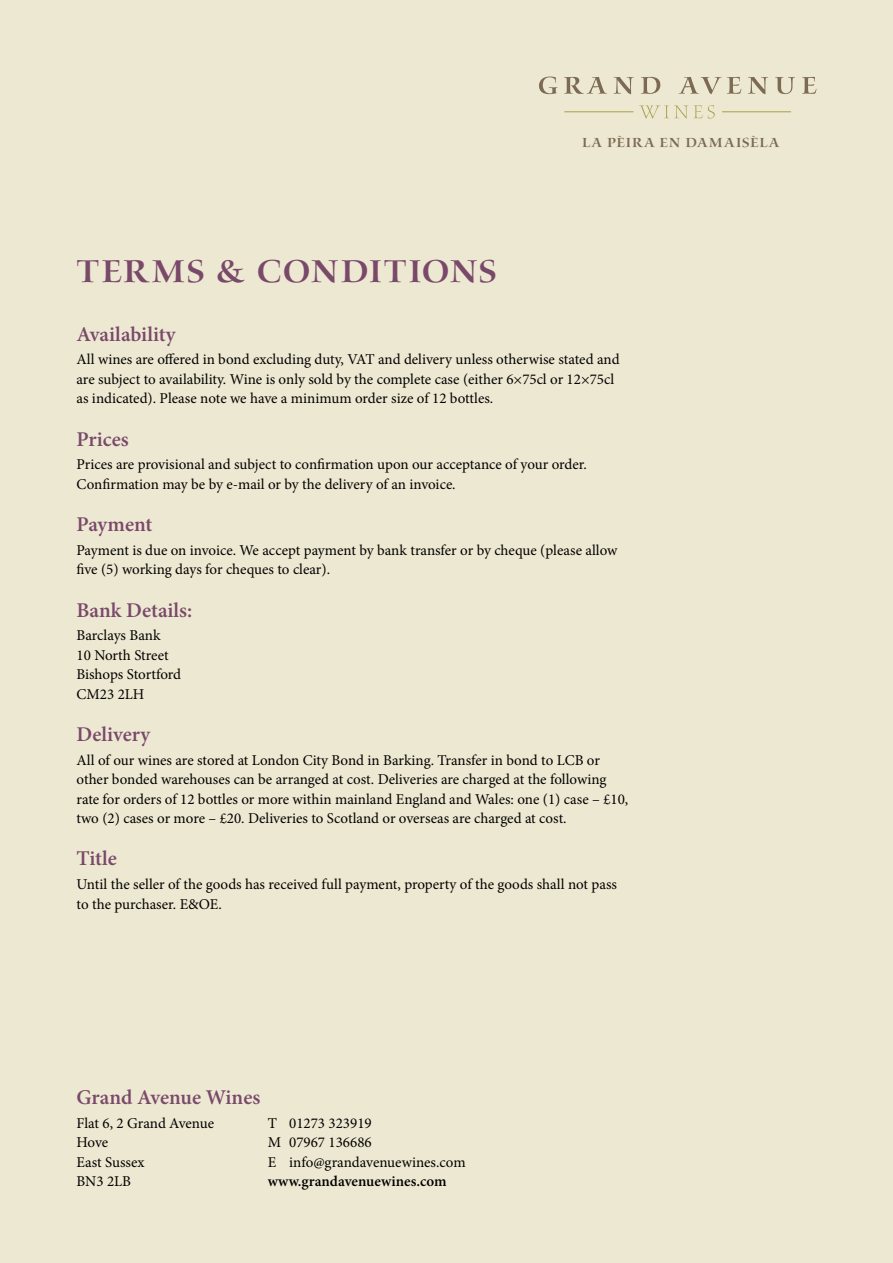
<style>
.page{position:relative;width:893px;height:1263px;background:#ede8d1}
.page>*{position:absolute;margin:0;border:0;box-sizing:border-box;transform-origin:0 0}
.t1{font:36px "Waters Titling MM 510 700";letter-spacing:.045em;color:#79496a}
.t2{font:600 21px "Minion Pro";color:#79496a}
.t3{font:15px/19.5px "Minion Pro";letter-spacing:-.005em;color:#000}
.t4{font:600 15px "Minion Pro";color:#000}
.t5{font:15px "Waters Titling MM 510 700";letter-spacing:.06em;color:#7c6a55}
</style>
<div class="page">
<svg style="left:539px;top:77px;width:18px;height:17px"></svg>
<svg style="left:564px;top:77px;width:43px;height:17px"></svg>
<svg style="left:613px;top:77px;width:21px;height:17px"></svg>
<svg style="left:641px;top:77px;width:19px;height:17px"></svg>
<svg style="left:679px;top:77px;width:62px;height:17px"></svg>
<svg style="left:748px;top:77px;width:20px;height:17px"></svg>
<svg style="left:775px;top:77px;width:20px;height:17px"></svg>
<svg style="left:802px;top:77px;width:14px;height:17px"></svg>
<svg style="left:639px;top:105px;width:76px;height:14px"></svg>
<hr style="left:564px;top:112px;width:69px;height:1px;background:#aa9f4e">
<hr style="left:722px;top:112px;width:69px;height:1px;background:#aa9f4e">
<h1 class="t1" style="left:77px;top:255px;width:421px">TERMS &amp; CONDITIONS</h1>
<p class="t5" style="left:582px;top:136px;width:199px">LA PÈIRA EN DAMAISÈLA</p>
<h2 class="t2" style="left:77px;top:319px;width:100px">Availability</h2>
<p class="t3" style="left:77px;top:350px;width:545px">All wines are offered in bond excluding duty, VAT and delivery unless otherwise stated and are subject to availability. Wine is only sold by the complete case (either 6×75cl or 12×75cl as indicated). Please note we have a minimum order size of 12 bottles.</p>
<h2 class="t2" style="left:77px;top:424px;width:54px">Prices</h2>
<p class="t3" style="left:77px;top:455px;width:512px">Prices are provisional and subject to confirmation upon our acceptance of your order.<br>Confirmation may be by e-mail or by the delivery of an invoice.</p>
<h2 class="t2" style="left:77px;top:510px;width:77px">Payment</h2>
<p class="t3" style="left:77px;top:540px;width:542px">Payment is due on invoice. We accept payment by bank transfer or by cheque (please allow five (5) working days for cheques to clear).</p>
<h2 class="t2" style="left:77px;top:595px;width:117px">Bank Details:</h2>
<p class="t3" style="left:77px;top:626px;width:106px">Barclays Bank<br>10 North Street<br>Bishops Stortford<br>CM23 2LH</p>
<h2 class="t2" style="left:77px;top:720px;width:75px">Delivery</h2>
<p class="t3" style="left:77px;top:750px;width:553px">All of our wines are stored at London City Bond in Barking. Transfer in bond to LCB or other bonded warehouses can be arranged at cost. Deliveries are charged at the following rate for orders of 12 bottles or more within mainland England and Wales: one (1) case – £10, two (2) cases or more – £20. Deliveries to Scotland or overseas are charged at cost.</p>
<h2 class="t2" style="left:77px;top:844px;width:42px">Title</h2>
<p class="t3" style="left:77px;top:875px;width:542px">Until the seller of the goods has received full payment, property of the goods shall not pass to the purchaser. E&amp;OE.</p>
<h2 class="t2" style="left:77px;top:1083px;width:185px">Grand Avenue Wines</h2>
<p class="t3" style="left:77px;top:1113px;width:139px">Flat 6, 2 Grand Avenue</p>
<p class="t3" style="left:268px;top:1113px;width:105px">T 01273 323919</p>
<p class="t3" style="left:77px;top:1133px;width:33px">Hove</p>
<p class="t3" style="left:268px;top:1133px;width:105px">M 07967 136686</p>
<p class="t3" style="left:77px;top:1152px;width:69px">East Sussex</p>
<p class="t3" style="left:268px;top:1152px;width:199px">E info@grandavenuewines.com</p>
<p class="t3" style="left:77px;top:1172px;width:56px">BN3 2LB</p>
<p class="t4" style="left:268px;top:1171px;width:180px">www.grandavenuewines.com</p>
</div>
